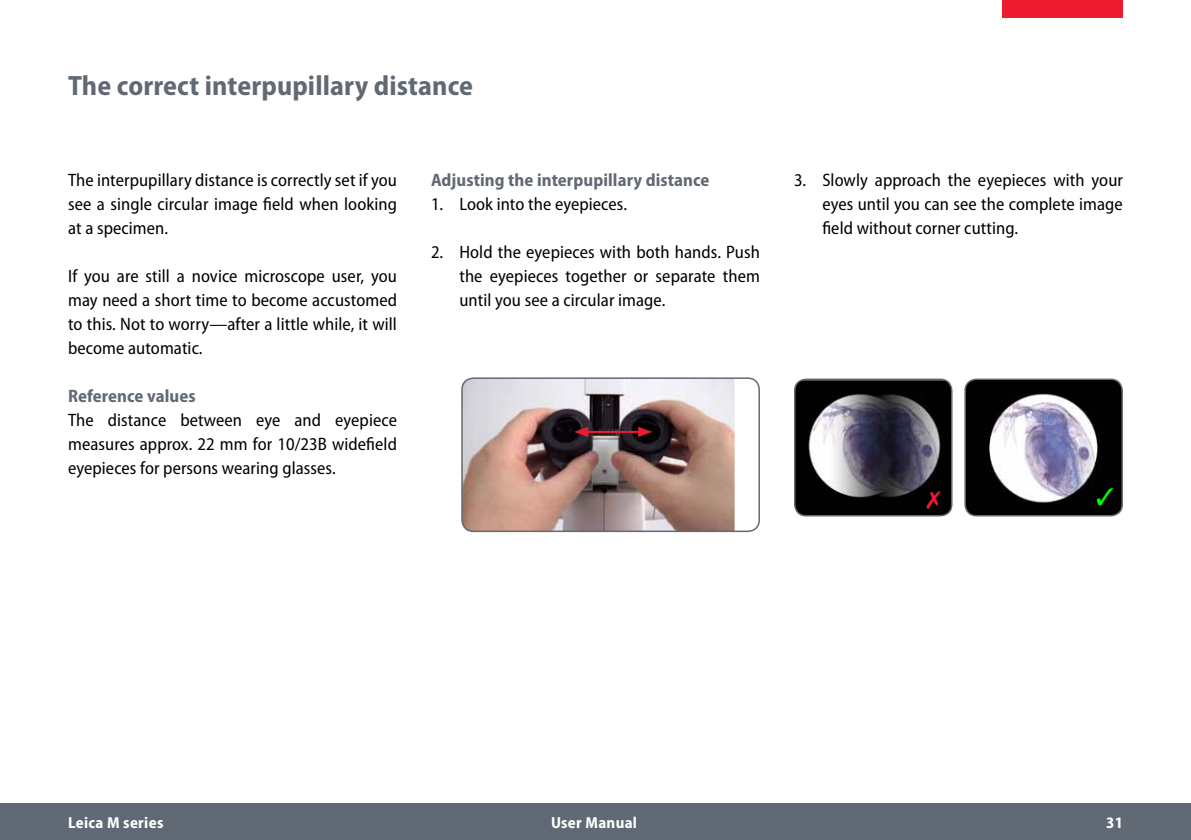
<style>
.page{position:relative;width:1191px;height:840px;background:#fff}
.page>*{position:absolute;margin:0;border:0;box-sizing:border-box;transform-origin:0 0}
.t1{font:700 semi-condensed 28px "Myriad Pro";letter-spacing:.005em;color:#616a74}
.t2{font:semi-condensed 18px/24px "Myriad Pro";letter-spacing:.005em;color:#000;text-align:justify}
.t3{font:700 semi-condensed 18px "Myriad Pro";letter-spacing:.005em;color:#616a74}
.t4{font:700 semi-condensed 16px "Myriad Pro";letter-spacing:.02em;color:#fff}
</style>
<div class="page">
<div style="left:0;top:803px;width:1191px;height:36px;background:#616a74"></div>
<div style="left:1002px;top:0;width:121px;height:17px;background:#ed1b2f"></div>
<img style="left:794px;top:381px;width:157px;height:134px">
<div style="left:794px;top:378px;width:158px;height:138px;border:2px solid #616a74;border-radius:11px"></div>
<img style="left:967px;top:381px;width:155px;height:134px">
<div style="left:964px;top:378px;width:159px;height:138px;border:2px solid #616a74;border-radius:11px"></div>
<img style="left:462px;top:380px;width:272px;height:151px">
<div style="left:461px;top:377px;width:299px;height:154px;border:2px solid #616a74;border-radius:11px"></div>
<hr style="left:585px;top:430px;width:56px;height:2px;background:#ed1b2f">
<svg style="left:574px;top:426px;width:14px;height:11px"></svg>
<svg style="left:638px;top:426px;width:14px;height:11px"></svg>
<svg style="left:926px;top:490px;width:14px;height:18px"></svg>
<svg style="left:1097px;top:487px;width:16px;height:18px"></svg>
<h1 class="t1" style="left:68px;top:70px;width:406px">The correct interpupillary distance</h1>
<p class="t2" style="left:68px;top:168px;width:330px">The interpupillary distance is correctly set if you see a single circular image field when looking at a specimen.</p>
<p class="t2" style="left:68px;top:264px;width:330px">If you are still a novice microscope user, you may need a short time to become accustomed to this. Not to worry—after a little while, it will become automatic.</p>
<p class="t3" style="left:68px;top:385px;width:129px">Reference values</p>
<p class="t2" style="left:68px;top:408px;width:330px">The distance between eye and eyepiece measures approx. 22 mm for 10/23B widefield eyepieces for persons wearing glasses.</p>
<p class="t3" style="left:431px;top:169px;width:280px">Adjusting the interpupillary distance</p>
<p class="t2" style="left:431px;top:192px;width:197px">1. Look into the eyepieces.</p>
<p class="t2" style="left:459px;top:240px;width:302px;text-indent:-28px">2. Hold the eyepieces with both hands. Push the eyepieces together or separate them until you see a circular image.</p>
<p class="t2" style="left:822px;top:168px;width:302px;text-indent:-28px">3. Slowly approach the eyepieces with your eyes until you can see the complete image field without corner cutting.</p>
<p class="t4" style="left:68px;top:813px;width:97px">Leica M series</p>
<p class="t4" style="left:551px;top:813px;width:88px">User Manual</p>
<p class="t4" style="left:1106px;top:813px;width:18px">31</p>
</div>
